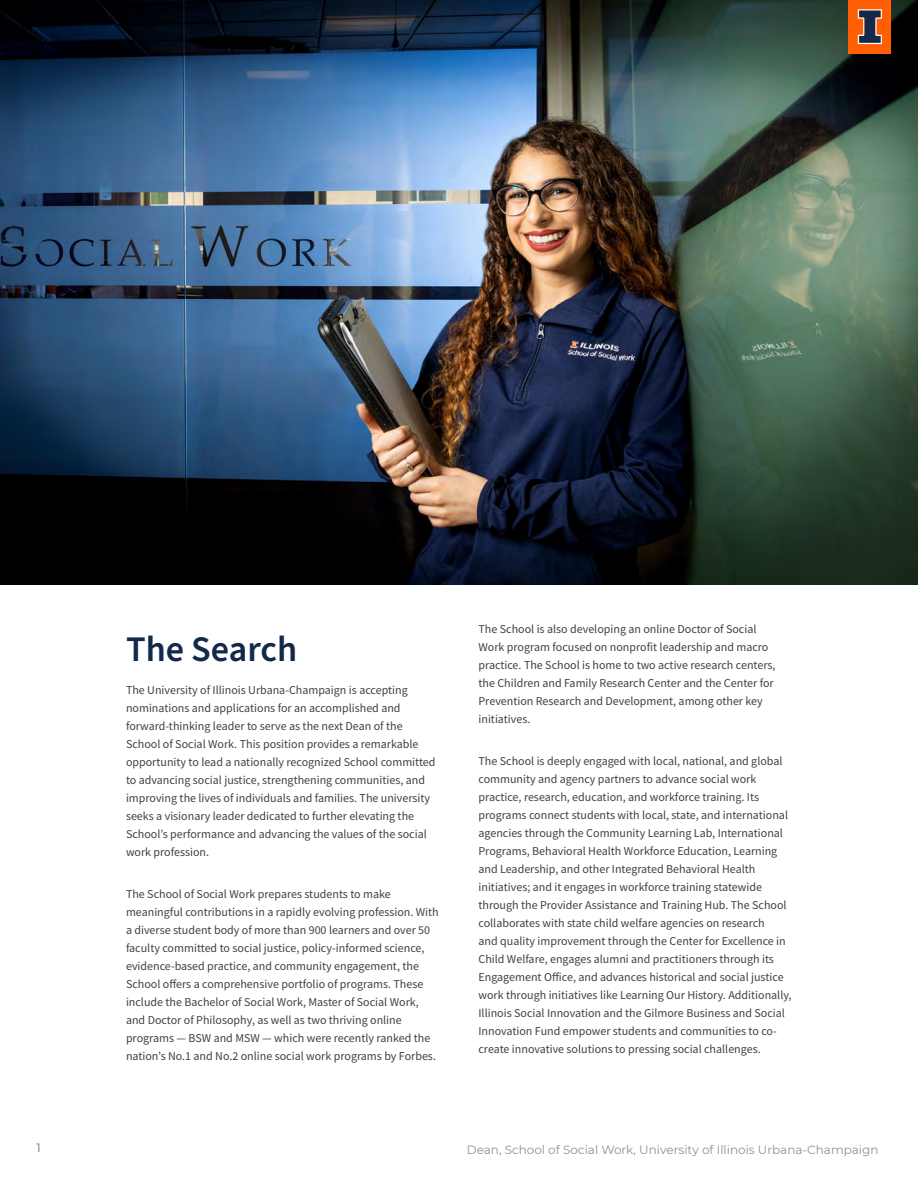
<style>
.page{position:relative;width:918px;height:1188px;background:#fff}
.page>*{position:absolute;margin:0;border:0;box-sizing:border-box;transform-origin:0 0}
.t1{font:600 36px "Source Sans Pro";color:#13294b}
.t2{font:12px/18px "Source Sans Pro";color:#414042}
.t3{font:12px "Montserrat";color:#8e9193}
.t4{font:12px "Montserrat";color:#6d6e71}
</style>
<div class="page">
<img style="left:0;top:0;width:918px;height:585px">
<div style="left:848px;top:0;width:43px;height:54px;background:#ff5f05"></div>
<svg style="left:858px;top:9px;width:24px;height:35px"></svg>
<h1 class="t1" style="left:126px;top:625px;width:173px">The Search</h1>
<p class="t2" style="left:126px;top:681px;width:311px">The University of Illinois Urbana-Champaign is accepting nominations and applications for an accomplished and forward-thinking leader to serve as the next Dean of the School of Social Work. This position provides a remarkable opportunity to lead a nationally recognized School committed to advancing social justice, strengthening communities, and improving the lives of individuals and families. The university seeks a visionary leader dedicated to further elevating the School’s performance and advancing the values of the social work profession.</p>
<p class="t2" style="left:126px;top:885px;width:314px">The School of Social Work prepares students to make meaningful contributions in a rapidly evolving profession. With a diverse student body of more than 900 learners and over 50 faculty committed to social justice, policy-informed science, evidence-based practice, and community engagement, the School offers a comprehensive portfolio of programs. These include the Bachelor of Social Work, Master of Social Work, and Doctor of Philosophy, as well as two thriving online programs — BSW and MSW — which were recently ranked the nation’s No.1 and No.2 online social work programs by Forbes.</p>
<p class="t2" style="left:478px;top:620px;width:299px">The School is also developing an online Doctor of Social Work program focused on nonprofit leadership and macro practice. The School is home to two active research centers, the Children and Family Research Center and the Center for Prevention Research and Development, among other key initiatives.</p>
<p class="t2" style="left:478px;top:752px;width:315px">The School is deeply engaged with local, national, and global community and agency partners to advance social work practice, research, education, and workforce training. Its programs connect students with local, state, and international agencies through the Community Learning Lab, International Programs, Behavioral Health Workforce Education, Learning and Leadership, and other Integrated Behavioral Health initiatives; and it engages in workforce training statewide through the Provider Assistance and Training Hub. The School collaborates with state child welfare agencies on research<br>and quality improvement through the Center for Excellence in Child Welfare, engages alumni and practitioners through its Engagement Office, and advances historical and social justice work through initiatives like Learning Our History. Additionally, Illinois Social Innovation and the Gilmore Business and Social Innovation Fund empower students and communities to co&shy;create innovative solutions to pressing social challenges.</p>
<p class="t4" style="left:37px;top:1140px;width:6px">1</p>
<p class="t3" style="left:467px;top:1141px;width:413px">Dean, School of Social Work, University of Illinois Urbana-Champaign</p>
</div>
